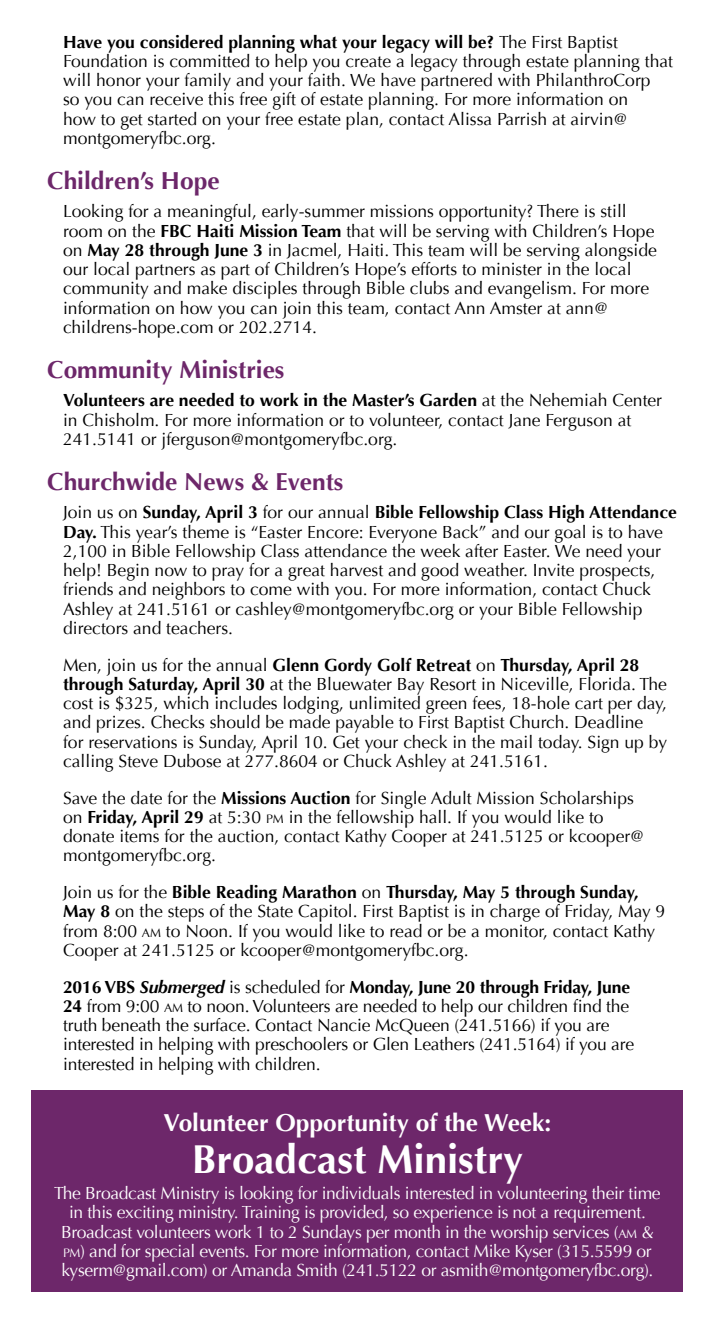
<style>
.page{position:relative;width:715px;height:1323px;background:#fff}
.page>*{position:absolute;margin:0;border:0;box-sizing:border-box;transform-origin:0 0}
.t1{font:700 40.25px "Optima";color:#fff}
.t2{font:700 24.5px "Optima";color:#6d276a}
.t3{font:700 24.5px "Optima";color:#fff}
.t4{font:17.5px/19.2px "Optima";color:#000}
.t5{font:17.5px/19.2px "Optima";letter-spacing:-.02em;color:#fff;text-align:center}
.s1{font-weight:700}
.s2{font-size:12.25px}
.s3{font-weight:700;font-style:italic}
</style>
<div class="page">
<div style="left:32px;top:1090px;width:650px;height:202px;background:#6d276a"></div>
<p class="t4" style="left:63px;top:32px;width:611px"><span class="s1">Have you considered planning what your legacy will be?</span> The First Baptist Foundation is committed to help you create a legacy through estate planning that will honor your family and your faith. We have partnered with PhilanthroCorp<br>so you can receive this free gift of estate planning. For more information on<br>how to get started on your free estate plan, contact Alissa Parrish at airvin@ montgomeryfbc.org.</p>
<h2 class="t2" style="left:47px;top:167px;width:174px">Children’s Hope</h2>
<p class="t4" style="left:63px;top:202px;width:595px">Looking for a meaningful, early-summer missions opportunity? There is still room on the <span class="s1">FBC Haiti Mission Team</span> that will be serving with Children’s Hope on <span class="s1">May 28 through June 3</span> in Jacmel, Haiti. This team will be serving alongside our local partners as part of Children’s Hope’s efforts to minister in the local community and make disciples through Bible clubs and evangelism. For more information on how you can join this team, contact Ann Amster at ann@ childrens-hope.com or 202.2714.</p>
<h2 class="t2" style="left:47px;top:356px;width:238px">Community Ministries</h2>
<p class="t4" style="left:63px;top:391px;width:600px"><span class="s1">Volunteers are needed to work in the Master’s Garden</span> at the Nehemiah Center in Chisholm. For more information or to volunteer, contact Jane Ferguson at<br>241.5141 or jferguson@montgomeryfbc.org.</p>
<h2 class="t2" style="left:47px;top:468px;width:297px">Churchwide News &amp; Events</h2>
<p class="t4" style="left:63px;top:503px;width:615px">Join us on <span class="s1">Sunday, April 3</span> for our annual <span class="s1">Bible Fellowship Class High Attendance Day.</span> This year’s theme is “Easter Encore: Everyone Back” and our goal is to have 2,100 in Bible Fellowship Class attendance the week after Easter. We need your help! Begin now to pray for a great harvest and good weather. Invite prospects, friends and neighbors to come with you. For more information, contact Chuck Ashley at 241.5161 or cashley@montgomeryfbc.org or your Bible Fellowship directors and teachers.</p>
<p class="t4" style="left:63px;top:655px;width:605px">Men, join us for the annual <span class="s1">Glenn Gordy Golf Retreat</span> on <span class="s1">Thursday, April 28 through Saturday, April 30</span> at the Bluewater Bay Resort in Niceville, Florida. The cost is $325, which includes lodging, unlimited green fees, 18-hole cart per day, and prizes. Checks should be made payable to First Baptist Church. Deadline for reservations is Sunday, April 10. Get your check in the mail today. Sign up by calling Steve Dubose at 277.8604 or Chuck Ashley at 241.5161.</p>
<p class="t4" style="left:63px;top:788px;width:582px">Save the date for the <span class="s1">Missions Auction</span> for Single Adult Mission Scholarships on <span class="s1">Friday, April 29</span> at 5:30 <span class="s2">PM</span> in the fellowship hall. If you would like to donate items for the auction, contact Kathy Cooper at 241.5125 or kcooper@ montgomeryfbc.org.</p>
<p class="t4" style="left:63px;top:883px;width:603px">Join us for the <span class="s1">Bible Reading Marathon</span> on <span class="s1">Thursday, May 5 through Sunday, May 8</span> on the steps of the State Capitol. First Baptist is in charge of Friday, May 9 from 8:00 <span class="s2">AM</span> to Noon. If you would like to read or be a monitor, contact Kathy Cooper at 241.5125 or kcooper@montgomeryfbc.org.</p>
<p class="t4" style="left:63px;top:977px;width:572px"><span class="s1">2016 VBS</span> <span class="s3">Submerged</span> is scheduled for <span class="s1">Monday, June 20 through Friday, June 24</span> from 9:00 <span class="s2">AM</span> to noon. Volunteers are needed to help our children find the truth beneath the surface. Contact Nancie McQueen (241.5166) if you are interested in helping with preschoolers or Glen Leathers (241.5164) if you are interested in helping with children.</p>
<h2 class="t3" style="left:163px;top:1108px;width:389px">Volunteer Opportunity of the Week:</h2>
<h1 class="t1" style="left:192px;top:1136px;width:333px">Broadcast Ministry</h1>
<p class="t5" style="left:54px;top:1184px;width:607px">The Broadcast Ministry is looking for individuals interested in volunteering their time in this exciting ministry. Training is provided, so experience is not a requirement.<br>Broadcast volunteers work 1 to 2 Sundays per month in the worship services (<span class="s2">AM</span> &amp; <span class="s2">PM</span>) and for special events. For more information, contact Mike Kyser (315.5599 or kyserm@gmail.com) or Amanda Smith (241.5122 or asmith@montgomeryfbc.org).</p>
</div>
